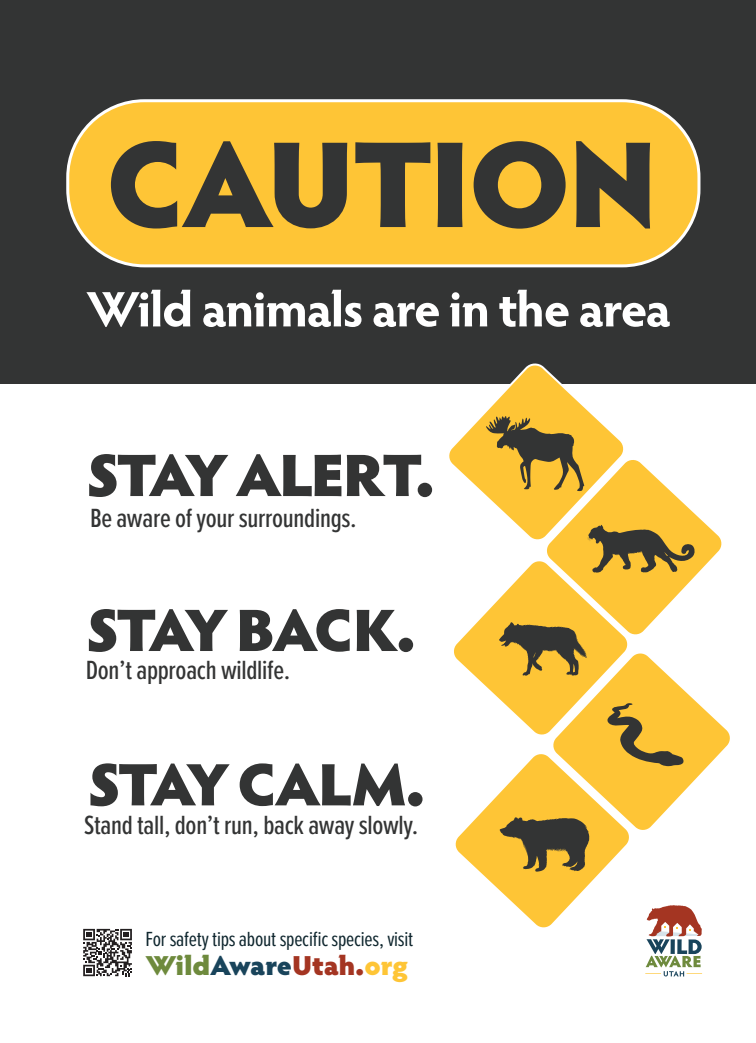
<style>
.page{position:relative;width:756px;height:1043px;background:#fff}
.page>*{position:absolute;margin:0;border:0;box-sizing:border-box;transform-origin:0 0}
.t1{font:900 123px "Hypatia Sans Pro";letter-spacing:-.03em;color:#333434}
.t2{font:900 60px "Hypatia Sans Pro";letter-spacing:-.07em;color:#333434}
.t3{font:700 50px "Hypatia Sans Pro";letter-spacing:-.03em;color:#fff}
.t4{font:900 27.6px "Hypatia Sans Pro";letter-spacing:-.02em;color:#19445b}
.t5{font:500 27.3px "Proxima Nova Ex Cn";letter-spacing:-.01em;color:#333434}
.t6{font:21.2px "Proxima Nova Ex Cn";letter-spacing:-.01em;color:#10272f}
.s1{color:#6e8a3d}
.s2{color:#a43522}
.s3{color:#fec536}
</style>
<div class="page">
<div style="left:0;top:0;width:755px;height:793px;background:#333434"></div>
<div style="left:0;top:385px;width:755px;height:658px;background:#fff"></div>
<svg style="left:83px;top:929px;width:49px;height:47px"></svg>
<svg style="left:444px;top:363px;width:183px;height:177px"></svg>
<svg style="left:454px;top:561px;width:174px;height:141px"></svg>
<svg style="left:548px;top:648px;width:182px;height:125px"></svg>
<svg style="left:541px;top:455px;width:181px;height:184px"></svg>
<svg style="left:586px;top:525px;width:109px;height:48px"></svg>
<svg style="left:498px;top:622px;width:88px;height:54px"></svg>
<svg style="left:485px;top:416px;width:99px;height:75px"></svg>
<svg style="left:455px;top:702px;width:246px;height:274px"></svg>
<div style="left:68px;top:101px;width:630px;height:165px;background:#fec536;border-radius:77px"></div>
<div style="left:66px;top:99px;width:634px;height:168px;border:3px solid #fff;border-radius:77px"></div>
<h1 class="t1" style="left:105px;top:93px;width:554px">CAUTION</h1>
<h3 class="t3" style="left:86px;top:274px;width:586px">Wild animals are in the area</h3>
<h2 class="t2" style="left:86px;top:431px;width:350px">STAY ALERT.</h2>
<p class="t5" style="left:90px;top:498px;width:268px">Be aware of your surroundings.</p>
<h2 class="t2" style="left:85px;top:586px;width:332px">STAY BACK.</h2>
<p class="t5" style="left:86px;top:650px;width:206px">Don’t approach wildlife.</p>
<h2 class="t2" style="left:87px;top:740px;width:340px">STAY CALM.</h2>
<p class="t5" style="left:84px;top:804px;width:335px">Stand tall, don’t run, back away slowly.</p>
<p class="t6" style="left:145px;top:924px;width:269px">For safety tips about specific species, visit</p>
<p class="t4" style="left:145px;top:945px;width:264px"><span class="s1">Wild</span>Aware<span class="s2">Utah.</span><span class="s3">org</span></p>
</div>
